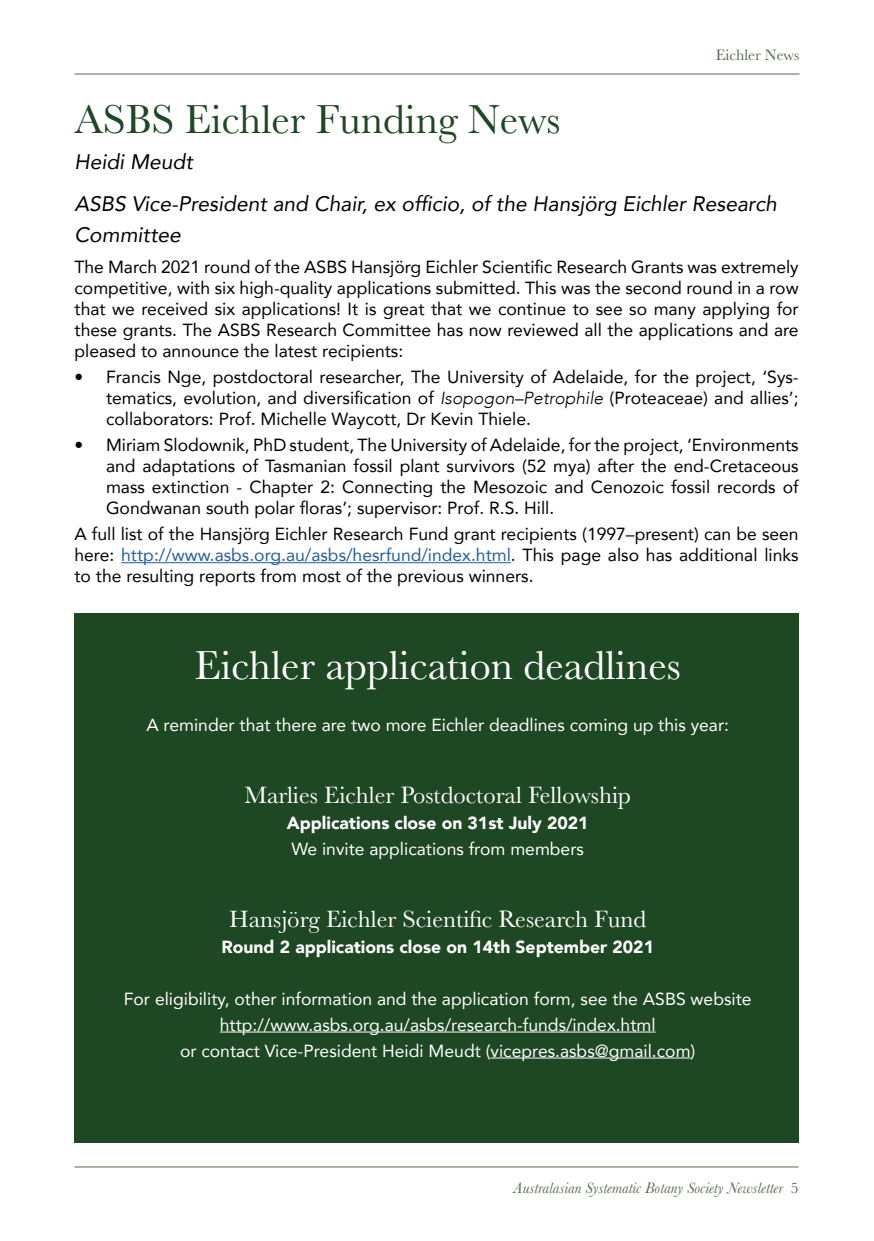
<style>
.page{position:relative;width:874px;height:1241px;background:#fff}
.page>*{position:absolute;margin:0;border:0;box-sizing:border-box;transform-origin:0 0}
.t1{font:42px "Baskerville";color:#fff}
.t2{font:42px "Baskerville";color:#1e4723}
.t3{font:24.5px "Baskerville";color:#fff}
.t4{font:italic 21px/41.5px "Avenir";color:#000}
.t5{font:17.5px/21px "Avenir";color:#000;text-align:justify}
.t6{font:17.5px/25.9px "Avenir";color:#fff;text-align:center}
.t7{font:900 17.5px "Avenir";color:#fff}
.t8{font:italic 15.75px "Baskerville";color:#55694e}
.t9{font:15.75px "Baskerville";color:#55694e}
.s1{font-weight:300;font-style:italic}
.s2{color:#215e9e}
.s3{font-style:normal}
</style>
<div class="page">
<hr style="left:74px;top:74px;width:725px;height:1px;background:#55694e">
<hr style="left:74px;top:1166px;width:724px;height:1px;background:#55694e">
<hr style="left:121px;top:562px;width:389px;height:1px;background:#215e9e">
<div style="left:74px;top:613px;width:724px;height:529px;background:#1e4723"></div>
<hr style="left:220px;top:1031px;width:435px;height:1px;background:#fff">
<hr style="left:490px;top:1057px;width:200px;height:1px;background:#fff">
<p class="t9" style="left:715px;top:45px;width:85px">Eichler News</p>
<h1 class="t2" style="left:74px;top:92px;width:487px">ASBS Eichler Funding News</h1>
<p class="t4" style="left:74px;top:141px;width:703px">Heidi Meudt<br>ASBS Vice-President and Chair, ex officio, of the Hansjörg Eichler Research</p>
<p class="t4" style="left:74px;top:214px;width:108px">Committee</p>
<p class="t5" style="left:74px;top:256px;width:725px">The March 2021 round of the ASBS Hansjörg Eichler Scientific Research Grants was extremely competitive, with six high-quality applications submitted. This was the second round in a row that we received six applications! It is great that we continue to see so many applying for these grants. The ASBS Research Committee has now reviewed all the applications and are pleased to announce the latest recipients:</p>
<p class="t5" style="left:106px;top:366px;width:694px;text-indent:-31px">• Francis Nge, postdoctoral researcher, The University of Adelaide, for the project, ‘Sys&shy;tematics, evolution, and diversification of <span class="s1">Isopogon–Petrophile</span> (Proteaceae) and allies’; collaborators: Prof. Michelle Waycott, Dr Kevin Thiele.</p>
<p class="t5" style="left:106px;top:434px;width:694px;text-indent:-32px">• Miriam Slodownik, PhD student, The University of Adelaide, for the project, ‘Environments and adaptations of Tasmanian fossil plant survivors (52 mya) after the end-Cretaceous mass extinction - Chapter 2: Connecting the Mesozoic and Cenozoic fossil records of Gondwanan south polar floras’; supervisor: Prof. R.S. Hill.</p>
<p class="t5" style="left:74px;top:523px;width:725px">A full list of the Hansjörg Eichler Research Fund grant recipients (1997–present) can be seen here: <span class="s2">http://www.asbs.org.au/asbs/hesrfund/index.html</span>. This page also has additional links to the resulting reports from most of the previous winners.</p>
<h1 class="t1" style="left:194px;top:638px;width:487px">Eichler application deadlines</h1>
<p class="t6" style="left:146px;top:711px;width:584px">A reminder that there are two more Eichler deadlines coming up this year:</p>
<h2 class="t3" style="left:244px;top:779px;width:388px">Marlies Eichler Postdoctoral Fellowship</h2>
<p class="t7" style="left:287px;top:807px;width:303px">Applications close on 31st July 2021</p>
<p class="t6" style="left:291px;top:835px;width:294px">We invite applications from members</p>
<h2 class="t3" style="left:229px;top:903px;width:418px">Hansjörg Eichler Scientific Research Fund</h2>
<p class="t7" style="left:221px;top:931px;width:434px">Round 2 applications close on 14th September 2021</p>
<p class="t6" style="left:124px;top:985px;width:629px">For eligibility, other information and the application form, see the ASBS website http://www.asbs.org.au/asbs/research-funds/index.html<br>or contact Vice-President Heidi Meudt (vicepres.asbs@gmail.com)</p>
<p class="t8" style="left:513px;top:1176px;width:286px">Australasian Systematic Botany Society Newsletter <span class="s3">5</span></p>
</div>
